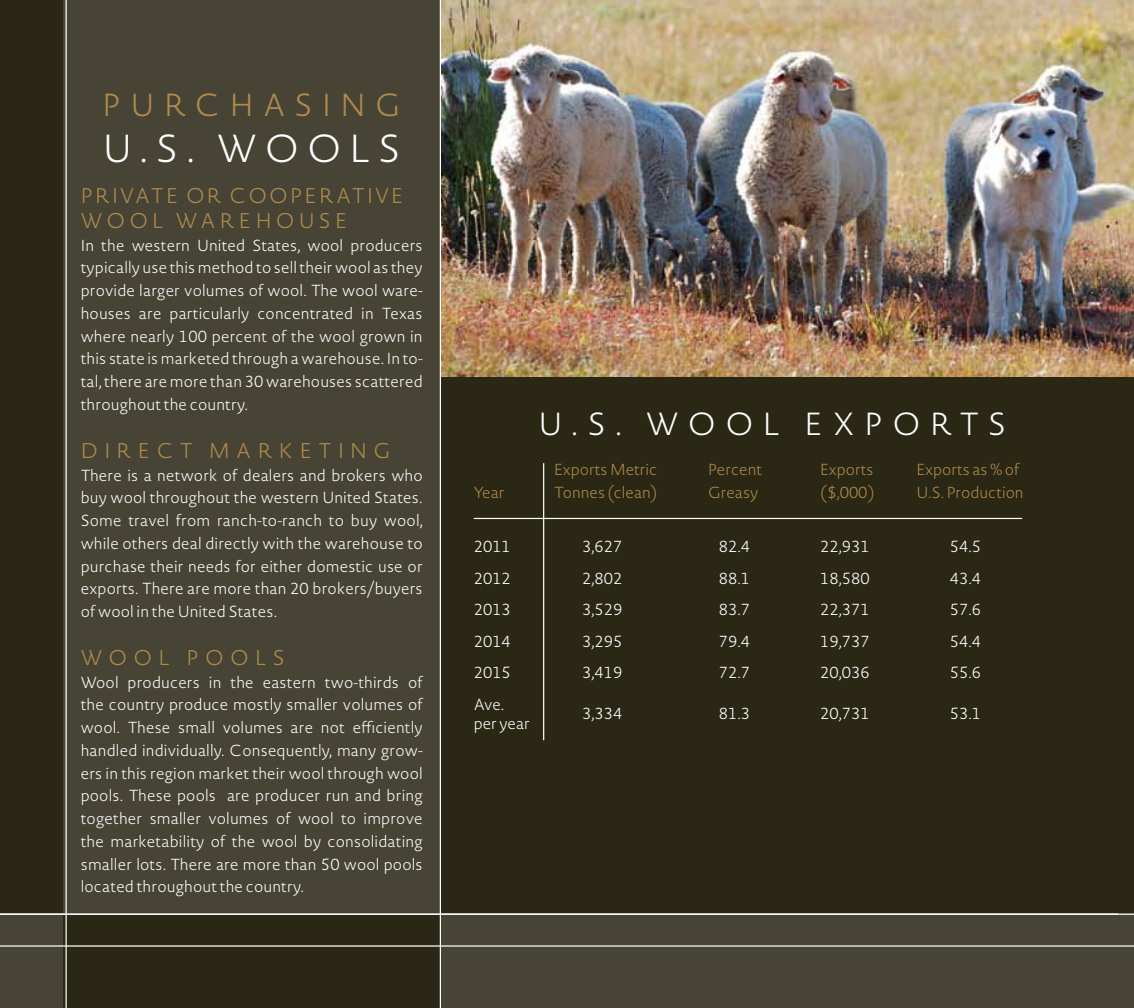
<style>
.page{position:relative;width:1134px;height:1008px;background:#fff}
.page>*{position:absolute;margin:0;border:0;box-sizing:border-box;transform-origin:0 0}
.t1{font:200 38.5px "Novel Sans Pro";letter-spacing:.21em;color:#fff}
.t2{font:200 31.5px "Novel Sans Pro";letter-spacing:.3em;color:#fff}
.t3{font:200 31.5px "Novel Sans Pro";letter-spacing:.3em;color:#b18b4b}
.t4{font:200 21px/25.2px "Novel Sans Pro";letter-spacing:.1em;color:#b18b4b}
.t5{font:200 21px "Novel Sans Pro";letter-spacing:.3em;color:#b18b4b}
.t6{font:200 15.75px/22.8px "Novel Sans Pro";letter-spacing:.01em;color:#fff;text-align:justify}
.t7{font:200 15.75px "Novel Sans Pro";color:#b18b4b}
</style>
<div class="page">
<img style="left:441px;top:0;width:693px;height:377px">
<div style="left:438px;top:377px;width:696px;height:538px;background:#2a2715"></div>
<div style="left:0;top:0;width:63px;height:915px;background:#2a2715"></div>
<div style="left:441px;top:914px;width:693px;height:94px;background:#474436"></div>
<div style="left:63px;top:0;width:378px;height:914px;background:#474436"></div>
<div style="left:55px;top:914px;width:386px;height:94px;background:#2a2715"></div>
<div style="left:0;top:914px;width:63px;height:94px;background:#474436"></div>
<hr style="left:66px;top:0;width:1px;height:1008px;background:#fff">
<hr style="left:0;top:913px;width:1134px;height:2px;background:#fff">
<hr style="left:440px;top:0;width:1px;height:1008px;background:#fff">
<hr style="left:543px;top:463px;width:1px;height:277px;background:#fff">
<hr style="left:474px;top:518px;width:548px;height:1px;background:#fff">
<hr style="left:0;top:945px;width:1134px;height:2px;background:#fff">
<h2 class="t3" style="left:103px;top:83px;width:300px">PURCHASING</h2>
<h1 class="t1" style="left:103px;top:122px;width:299px">U.S. WOOLS</h1>
<h3 class="t4" style="left:81px;top:182px;width:325px">PRIVATE OR COOPERATIVE<br>WOOL WAREHOUSE</h3>
<p class="t6" style="left:81px;top:233px;width:343px">In the western United States, wool producers typically use this method to sell their wool as they provide larger volumes of wool. The wool ware&shy;houses are particularly concentrated in Texas where nearly 100 percent of the wool grown in this state is marketed through a warehouse. In to&shy;tal, there are more than 30 warehouses scattered throughout the country.</p>
<h3 class="t5" style="left:81px;top:436px;width:311px">DIRECT MARK ETING</h3>
<p class="t6" style="left:81px;top:463px;width:343px">There is a network of dealers and brokers who buy wool throughout the western United States.<br>Some travel from ranch-to-ranch to buy wool, while others deal directly with the warehouse to purchase their needs for either domestic use or exports. There are more than 20 brokers/buyers of wool in the United States.</p>
<h3 class="t5" style="left:81px;top:643px;width:206px">WOOL POOLS</h3>
<p class="t6" style="left:81px;top:671px;width:343px">Wool producers in the eastern two-thirds of the country produce mostly smaller volumes of wool. These small volumes are not efficiently handled individually. Consequently, many grow&shy;ers in this region market their wool through wool pools. These pools are producer run and bring together smaller volumes of wool to improve the marketability of the wool by consolidating smaller lots. There are more than 50 wool pools located throughout the country.</p>
<h2 class="t2" style="left:538px;top:402px;width:469px">U.S. WOOL EX PORTS</h2>
<p class="t7" style="left:554px;top:459px;width:105px">Exports Metric</p>
<p class="t7" style="left:708px;top:459px;width:55px">Percent</p>
<p class="t7" style="left:820px;top:459px;width:55px">Exports</p>
<p class="t7" style="left:917px;top:459px;width:104px">Exports as % of</p>
<p class="t7" style="left:474px;top:481px;width:32px">Year</p>
<p class="t7" style="left:554px;top:481px;width:105px">Tonnes (clean)</p>
<p class="t7" style="left:708px;top:481px;width:52px">Greasy</p>
<p class="t7" style="left:820px;top:481px;width:56px">($,000)</p>
<p class="t7" style="left:917px;top:481px;width:109px">U.S. Production</p>
<p class="t6" style="left:474px;top:535px;width:39px">2011</p>
<p class="t6" style="left:582px;top:535px;width:42px">3,627</p>
<p class="t6" style="left:719px;top:535px;width:33px">82.4</p>
<p class="t6" style="left:820px;top:535px;width:51px">22,931</p>
<p class="t6" style="left:950px;top:535px;width:33px">54.5</p>
<p class="t6" style="left:474px;top:567px;width:39px">2012</p>
<p class="t6" style="left:582px;top:567px;width:42px">2,802</p>
<p class="t6" style="left:719px;top:567px;width:33px">88.1</p>
<p class="t6" style="left:820px;top:567px;width:51px">18,580</p>
<p class="t6" style="left:950px;top:567px;width:33px">43.4</p>
<p class="t6" style="left:474px;top:598px;width:39px">2013</p>
<p class="t6" style="left:582px;top:598px;width:42px">3,529</p>
<p class="t6" style="left:719px;top:598px;width:33px">83.7</p>
<p class="t6" style="left:820px;top:598px;width:51px">22,371</p>
<p class="t6" style="left:950px;top:598px;width:33px">57.6</p>
<p class="t6" style="left:474px;top:630px;width:39px">2014</p>
<p class="t6" style="left:582px;top:630px;width:42px">3,295</p>
<p class="t6" style="left:719px;top:630px;width:33px">79.4</p>
<p class="t6" style="left:820px;top:630px;width:51px">19,737</p>
<p class="t6" style="left:950px;top:630px;width:33px">54.4</p>
<p class="t6" style="left:474px;top:661px;width:39px">2015</p>
<p class="t6" style="left:582px;top:661px;width:42px">3,419</p>
<p class="t6" style="left:719px;top:661px;width:33px">72.7</p>
<p class="t6" style="left:820px;top:661px;width:51px">20,036</p>
<p class="t6" style="left:950px;top:661px;width:33px">55.6</p>
<p class="t6" style="left:474px;top:693px;width:32px">Ave.</p>
<p class="t6" style="left:582px;top:701px;width:42px">3,334</p>
<p class="t6" style="left:719px;top:701px;width:33px">81.3</p>
<p class="t6" style="left:820px;top:701px;width:51px">20,731</p>
<p class="t6" style="left:950px;top:701px;width:33px">53.1</p>
<p class="t6" style="left:474px;top:712px;width:58px">per year</p>
</div>
